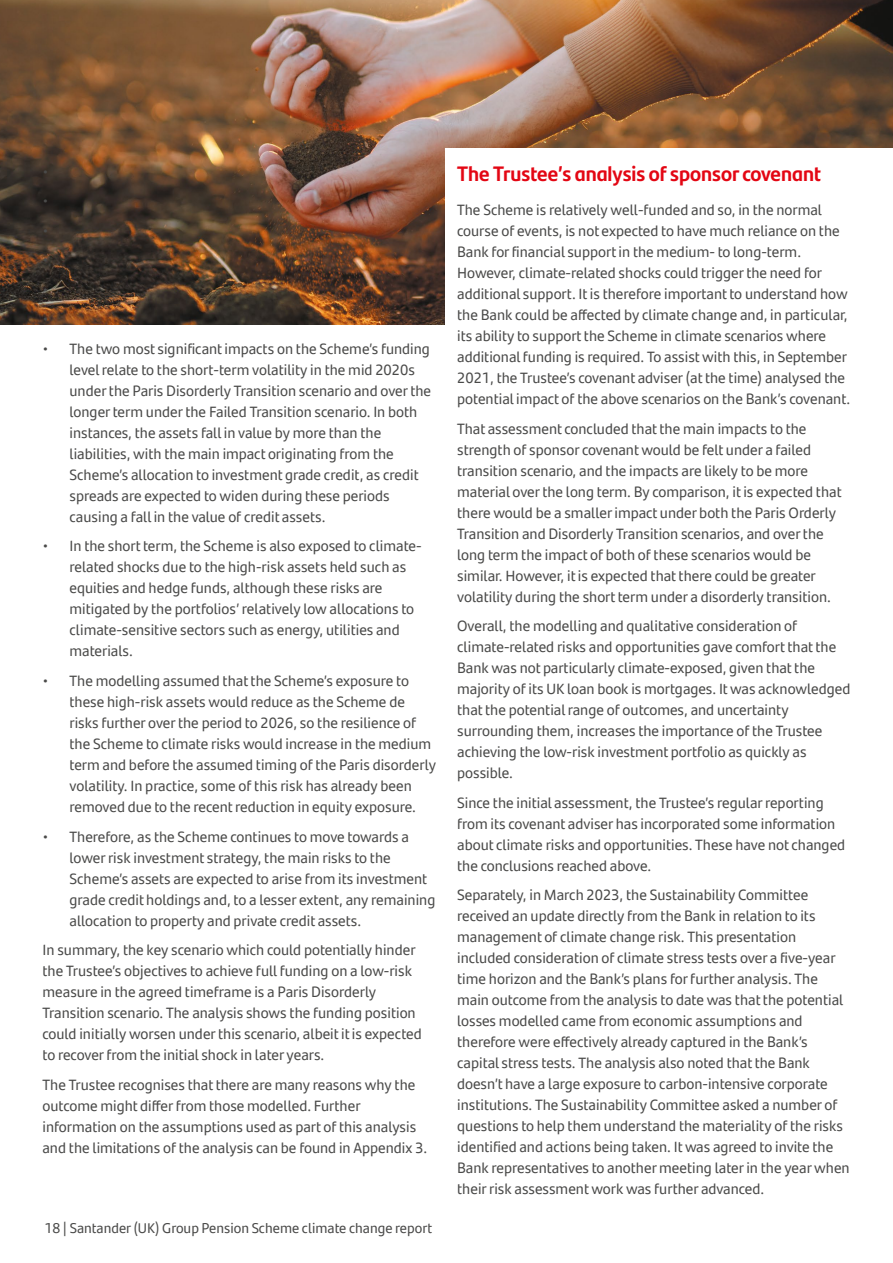
<style>
.page{position:relative;width:893px;height:1263px;background:#fff}
.page>*{position:absolute;margin:0;border:0;box-sizing:border-box;transform-origin:0 0}
.t1{font:700 21px "Santander Headline";color:#e30613}
.t2{font:15px/21px "Santander Text";color:#4a4a49}
.t3{font:14.25px "Santander Text";color:#4a4a49}
</style>
<div class="page">
<img style="left:0;top:0;width:893px;height:324px">
<div style="left:446px;top:149px;width:447px;height:222px;background:#fff"></div>
<p class="t2" style="left:43px;top:156px;width:8px;line-height:29.5px;text-align:justify">• • • • • •</p>
<p class="t2" style="left:70px;top:337px;width:363px;text-indent:-27px">• The two most significant impacts on the Scheme’s funding level relate to the short-term volatility in the mid 2020s under the Paris Disorderly Transition scenario and over the longer term under the Failed Transition scenario. In both instances, the assets fall in value by more than the liabilities, with the main impact originating from the Scheme’s allocation to investment grade credit, as credit spreads are expected to widen during these periods causing a fall in the value of credit assets.</p>
<p class="t2" style="left:70px;top:535px;width:354px;text-indent:-27px">• In the short term, the Scheme is also exposed to climate&shy;related shocks due to the high-risk assets held such as equities and hedge funds, although these risks are mitigated by the portfolios’ relatively low allocations to climate-sensitive sectors such as energy, utilities and materials.</p>
<p class="t2" style="left:70px;top:669px;width:368px;text-indent:-27px">• The modelling assumed that the Scheme’s exposure to these high-risk assets would reduce as the Scheme de risks further over the period to 2026, so the resilience of the Scheme to climate risks would increase in the medium term and before the assumed timing of the Paris disorderly volatility. In practice, some of this risk has already been removed due to the recent reduction in equity exposure.</p>
<p class="t2" style="left:70px;top:825px;width:367px;text-indent:-27px">• Therefore, as the Scheme continues to move towards a lower risk investment strategy, the main risks to the Scheme’s assets are expected to arise from its investment grade credit holdings and, to a lesser extent, any remaining allocation to property and private credit assets.</p>
<p class="t2" style="left:43px;top:938px;width:381px">In summary, the key scenario which could potentially hinder the Trustee’s objectives to achieve full funding on a low-risk measure in the agreed timeframe is a Paris Disorderly Transition scenario. The analysis shows the funding position could initially worsen under this scenario, albeit it is expected to recover from the initial shock in later years.</p>
<p class="t2" style="left:43px;top:1073px;width:386px">The Trustee recognises that there are many reasons why the outcome might differ from those modelled. Further information on the assumptions used as part of this analysis and the limitations of the analysis can be found in Appendix 3.</p>
<p class="t3" style="left:45px;top:1217px;width:389px">18 | Santander (UK) Group Pension Scheme climate change report</p>
<h1 class="t1" style="left:457px;top:158px;width:366px">The Trustee’s analysis of sponsor covenant</h1>
<p class="t2" style="left:457px;top:199px;width:395px">The Scheme is relatively well-funded and so, in the normal course of events, is not expected to have much reliance on the Bank for financial support in the medium- to long-term.<br>However, climate-related shocks could trigger the need for additional support. It is therefore important to understand how the Bank could be affected by climate change and, in particular, its ability to support the Scheme in climate scenarios where additional funding is required. To assist with this, in September 2021, the Trustee’s covenant adviser (at the time) analysed the potential impact of the above scenarios on the Bank’s covenant.</p>
<p class="t2" style="left:457px;top:417px;width:386px">That assessment concluded that the main impacts to the strength of sponsor covenant would be felt under a failed transition scenario, and the impacts are likely to be more material over the long term. By comparison, it is expected that there would be a smaller impact under both the Paris Orderly Transition and Disorderly Transition scenarios, and over the long term the impact of both of these scenarios would be similar. However, it is expected that there could be greater volatility during the short term under a disorderly transition.</p>
<p class="t2" style="left:457px;top:615px;width:395px">Overall, the modelling and qualitative consideration of climate-related risks and opportunities gave comfort that the Bank was not particularly climate-exposed, given that the majority of its UK loan book is mortgages. It was acknowledged that the potential range of outcomes, and uncertainty surrounding them, increases the importance of the Trustee achieving the low-risk investment portfolio as quickly as possible.</p>
<p class="t2" style="left:457px;top:791px;width:390px">Since the initial assessment, the Trustee’s regular reporting from its covenant adviser has incorporated some information about climate risks and opportunities. These have not changed the conclusions reached above.</p>
<p class="t2" style="left:457px;top:884px;width:394px">Separately, in March 2023, the Sustainability Committee received an update directly from the Bank in relation to its management of climate change risk. This presentation included consideration of climate stress tests over a five-year time horizon and the Bank’s plans for further analysis. The main outcome from the analysis to date was that the potential losses modelled came from economic assumptions and therefore were effectively already captured in the Bank’s capital stress tests. The analysis also noted that the Bank doesn’t have a large exposure to carbon-intensive corporate institutions. The Sustainability Committee asked a number of questions to help them understand the materiality of the risks identified and actions being taken. It was agreed to invite the Bank representatives to another meeting later in the year when their risk assessment work was further advanced.</p>
</div>
